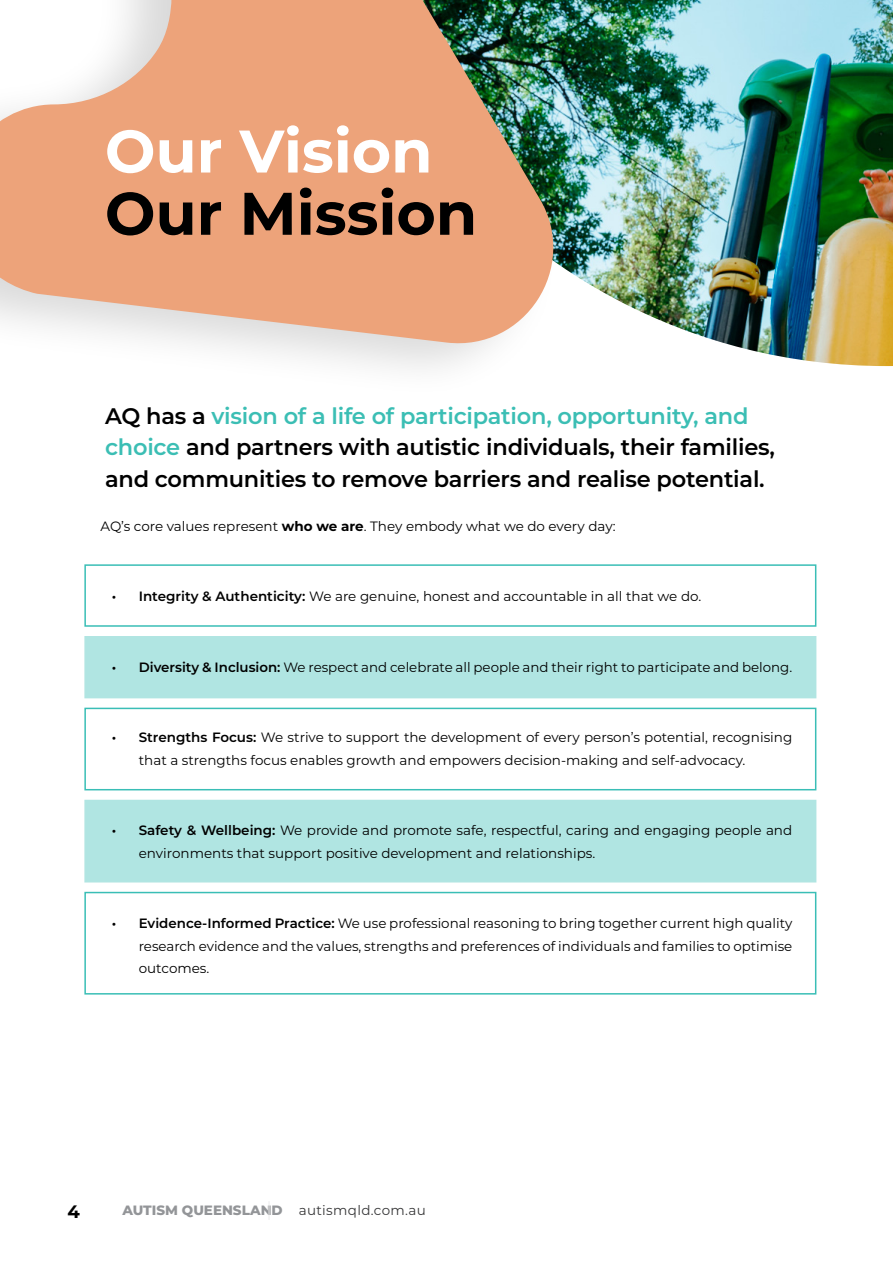
<style>
.page{position:relative;width:893px;height:1263px;background:#fff}
.page>*{position:absolute;margin:0;border:0;box-sizing:border-box;transform-origin:0 0}
.t1{font:700 60px/62.2px "Montserrat";color:#fff}
.t2{font:600 22.5px/31.5px "Montserrat";letter-spacing:-.01em;color:#000}
.t3{font:700 18px "Montserrat";color:#000}
.t4{font:13.5px/22.5px "Montserrat";color:#000}
.t5{font:800 13.5px "Montserrat";color:#939598}
.s1{color:#000101}
.s2{color:#000}
.s3{color:#3bbeb4}
.s4{font-weight:700}
.s5{font-weight:600}
.s6{font-weight:400;color:#383839}
</style>
<div class="page">
<svg style="left:269px;top:1202px;width:1px;height:18px"></svg>
<img style="left:560px;top:0;width:333px;height:366px">
<div style="left:0;top:0;width:560px;height:400px;background:#000;opacity:.15"></div>
<svg style="left:0;top:0;width:560px;height:347px;background:#dfac8b"></svg>
<div style="left:84px;top:564px;width:732px;height:63px;border:2px solid #3abeb6"></div>
<div style="left:84px;top:636px;width:732px;height:62px;background:#b0e5e2"></div>
<div style="left:84px;top:708px;width:732px;height:82px;border:2px solid #3abeb6"></div>
<div style="left:84px;top:800px;width:732px;height:82px;background:#b0e5e2"></div>
<div style="left:84px;top:892px;width:732px;height:102px;border:2px solid #3abeb6"></div>
<h1 class="t1" style="left:105px;top:117px;width:374px">Our Vision<br><span class="s1">Our</span> <span class="s2">Mission</span></h1>
<h2 class="t2" style="left:105px;top:399px;width:671px">AQ has a <span class="s3">vision of a life of participation, opportunity, and choice</span> and partners with autistic individuals, their families, and communities to remove barriers and realise potential.</h2>
<p class="t4" style="left:100px;top:514px;width:517px">AQ’s core values represent <span class="s4">who we are</span>. They embody what we do every day:</p>
<p class="t4" style="left:112px;top:585px;width:591px"><span class="s5">• Integrity &amp; Authenticity:</span> We are genuine, honest and accountable in all that we do.</p>
<p class="t4" style="left:112px;top:655px;width:682px"><span class="s5">• Diversity &amp; Inclusion:</span> We respect and celebrate all people and their right to participate and belong.</p>
<p class="t4" style="left:139px;top:726px;width:655px;text-indent:-27px"><span class="s5">• Strengths Focus:</span> We strive to support the development of every person’s potential, recognising that a strengths focus enables growth and empowers decision-making and self-advocacy.</p>
<p class="t4" style="left:139px;top:819px;width:655px;text-indent:-27px"><span class="s5">• Safety &amp; Wellbeing:</span> We provide and promote safe, respectful, caring and engaging people and environments that support positive development and relationships.</p>
<p class="t4" style="left:139px;top:912px;width:655px;text-align:justify;text-indent:-27px"><span class="s5">• Evidence-Informed Practice:</span> We use professional reasoning to bring together current high quality research evidence and the values, strengths and preferences of individuals and families to optimise outcomes.</p>
<h3 class="t3" style="left:67px;top:1199px;width:14px">4</h3>
<p class="t5" style="left:122px;top:1200px;width:305px">AUTISM QUEENSLAND <span class="s6">autismqld.com.au</span></p>
</div>
